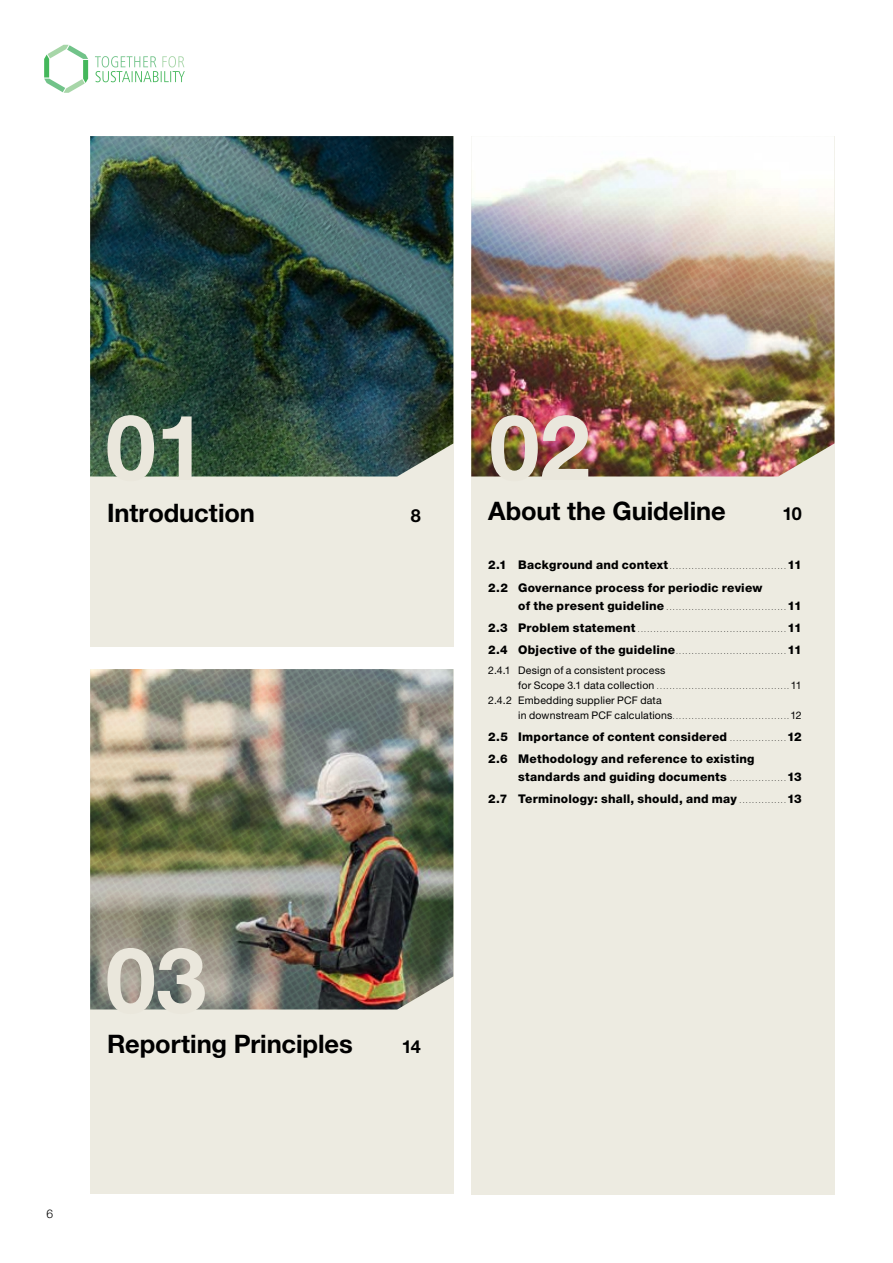
<style>
.page{position:relative;width:893px;height:1263px;background:#fff}
.page>*{position:absolute;margin:0;border:0;box-sizing:border-box;transform-origin:0 0}
.t1{font:700 90.75px "Helvetica Neue LT Std";color:#eae7dc}
.t2{font:700 25.5px "Helvetica Neue LT Std";letter-spacing:-.005em;color:#000}
.t3{font:700 18px "Helvetica Neue LT Std";color:#000}
.t4{font:800 12px/22.2px "Helvetica Neue LT Std";letter-spacing:.015em;color:#000}
.t5{font:300 12px "Helvetica Neue LT Std";color:#000}
.t6{font:10.5px "Helvetica Neue LT Std";letter-spacing:.02em;color:#000}
.t7{font:100 9px "Helvetica Neue LT Std";color:#000}
.s1{font-weight:800;font-size:12px}
.s2{font-weight:400;font-size:10.5px}
.s3{font-weight:100;font-size:9px}
</style>
<div class="page">
<div style="left:90px;top:136px;width:363px;height:510px;background:#edebe1"></div>
<div style="left:90px;top:682px;width:363px;height:512px;background:#edebe1"></div>
<div style="left:471px;top:136px;width:363px;height:1058px;background:#edebe1"></div>
<img style="left:90px;top:669px;width:363px;height:340px">
<img style="left:471px;top:136px;width:363px;height:340px">
<img style="left:90px;top:136px;width:363px;height:340px">
<svg style="left:44px;top:45px;width:44px;height:48px"></svg>
<svg style="left:95px;top:56px;width:90px;height:26px"></svg>
<h1 class="t1" style="left:106px;top:391px;width:102px">01</h1>
<h1 class="t1" style="left:489px;top:391px;width:102px">02</h1>
<h2 class="t2" style="left:107px;top:497px;width:149px">Introduction</h2>
<h3 class="t3" style="left:411px;top:504px;width:12px">8</h3>
<h1 class="t1" style="left:106px;top:924px;width:102px">03</h1>
<h2 class="t2" style="left:107px;top:1028px;width:247px">Reporting Principles</h2>
<h3 class="t3" style="left:402px;top:1036px;width:20px">14</h3>
<h2 class="t2" style="left:488px;top:495px;width:239px">About the Guideline</h2>
<h3 class="t3" style="left:782px;top:502px;width:21px">10</h3>
<p class="t7" style="left:488px;top:561px;width:315px"><span class="s1">2.1 Background and context</span>.....................................<span class="s1">11</span></p>
<h3 class="t4" style="left:488px;top:576px;width:276px">2.2 Governance process for periodic review</h3>
<p class="t7" style="left:518px;top:601px;width:285px"><span class="s1">of the present guideline</span> ......................................<span class="s1">11</span></p>
<p class="t7" style="left:488px;top:624px;width:315px"><span class="s1">2.3 Problem statement</span>...............................................<span class="s1">11</span></p>
<p class="t7" style="left:488px;top:646px;width:315px"><span class="s1">2.4 Objective of the guideline</span>...................................<span class="s1">11</span></p>
<p class="t6" style="left:488px;top:663px;width:179px">2.4.1 Design of a consistent process</p>
<p class="t7" style="left:518px;top:680px;width:285px"><span class="s2">for Scope 3.1 data collection</span> ..........................................<span class="s2">11</span></p>
<p class="t6" style="left:488px;top:693px;width:175px">2.4.2 Embedding supplier PCF data</p>
<p class="t7" style="left:518px;top:710px;width:285px"><span class="s2">in downstream PCF calculations</span>.....................................<span class="s2">12</span></p>
<h3 class="t4" style="left:488px;top:725px;width:315px">2.5 Importance of content considered <span class="s3">..................</span>12<br>2.6 Methodology and reference to existing</h3>
<h3 class="t4" style="left:488px;top:766px;width:315px;text-align:right">standards and guiding documents <span class="s3">..................</span>13<br>2.7 Terminology: shall, should, and may <span class="s3">...............</span>13</h3>
<h3 class="t5" style="left:46px;top:1207px;width:8px">6</h3>
</div>
